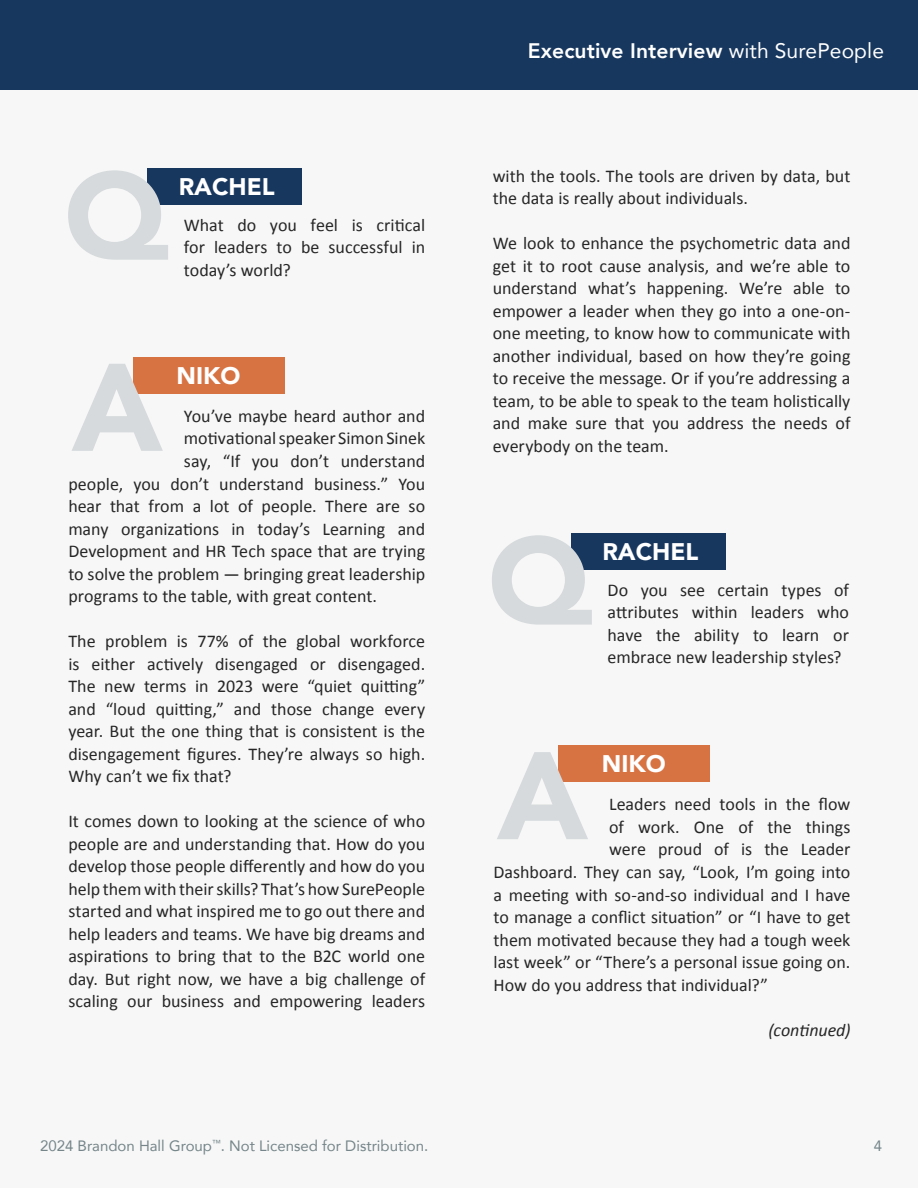
<style>
.page{position:relative;width:918px;height:1188px;background:#f7f7f7}
.page>*{position:absolute;margin:0;border:0;box-sizing:border-box;transform-origin:0 0}
.t1{font:900 123px "Avenir";color:#d6dadc}
.t2{font:900 24px "Avenir";color:#fff}
.t3{font:800 21px "Avenir";letter-spacing:.005em;color:#fff}
.body_copy{font:18px/22.5px "Calibri";color:#262626;text-align:justify}
.body_copy-2{font:italic 18px "Calibri";letter-spacing:-.005em;color:#262626}
.t4{font:15px "Avenir";color:#758589}
.s1{font-weight:400}
</style>
<div class="page">
<div style="left:0;top:0;width:918px;height:90px;background:#17375e"></div>
<div style="left:147px;top:168px;width:155px;height:36px;background:#17375e"></div>
<div style="left:571px;top:533px;width:155px;height:36px;background:#17375e"></div>
<div style="left:133px;top:357px;width:152px;height:36px;background:#d77343"></div>
<div style="left:559px;top:745px;width:151px;height:37px;background:#d77343"></div>
<p class="t1" style="left:64px;top:111px;width:106px">Q</p>
<p class="t2" style="left:179px;top:166px;width:97px">RACHEL</p>
<p class="body_copy" style="left:184px;top:213px;width:243px">What do you feel is critical for leaders to be successful in today’s world?</p>
<p class="t1" style="left:72px;top:303px;width:93px">A</p>
<p class="t2" style="left:177px;top:355px;width:65px">NIKO</p>
<p class="body_copy" style="left:184px;top:404px;width:243px">You’ve maybe heard author and motivational speaker Simon Sinek say, “If you don’t understand</p>
<p class="body_copy" style="left:68px;top:472px;width:358px">people, you don’t understand business.” You hear that from a lot of people. There are so many organizations in today’s Learning and Development and HR Tech space that are trying to solve the problem — bringing great leadership programs to the table, with great content.</p>
<p class="body_copy" style="left:68px;top:630px;width:358px">The problem is 77% of the global workforce is either actively disengaged or disengaged.<br>The new terms in 2023 were “quiet quitting” and “loud quitting,” and those change every year. But the one thing that is consistent is the disengagement figures. They’re always so high.<br>Why can’t we fix that?</p>
<p class="body_copy" style="left:68px;top:810px;width:358px">It comes down to looking at the science of who people are and understanding that. How do you develop those people differently and how do you help them with their skills? That’s how SurePeople started and what inspired me to go out there and help leaders and teams. We have big dreams and aspirations to bring that to the B2C world one day. But right now, we have a big challenge of scaling our business and empowering leaders</p>
<p class="t3" style="left:528px;top:35px;width:358px">Executive Interview <span class="s1">with SurePeople</span></p>
<p class="body_copy" style="left:493px;top:164px;width:359px">with the tools. The tools are driven by data, but the data is really about individuals.</p>
<p class="body_copy" style="left:493px;top:231px;width:359px">We look to enhance the psychometric data and get it to root cause analysis, and we’re able to understand what’s happening. We’re able to empower a leader when they go into a one-on&shy;one meeting, to know how to communicate with another individual, based on how they’re going to receive the message. Or if you’re addressing a team, to be able to speak to the team holistically and make sure that you address the needs of everybody on the team.</p>
<p class="t1" style="left:488px;top:476px;width:106px">Q</p>
<p class="t2" style="left:602px;top:531px;width:97px">RACHEL</p>
<p class="body_copy" style="left:608px;top:578px;width:243px">Do you see certain types of attributes within leaders who have the ability to learn or embrace new leadership styles?</p>
<p class="t1" style="left:497px;top:691px;width:93px">A</p>
<p class="t2" style="left:602px;top:743px;width:65px">NIKO</p>
<p class="body_copy" style="left:609px;top:792px;width:243px">Leaders need tools in the flow of work. One of the things were proud of is the Leader</p>
<p class="body_copy" style="left:494px;top:861px;width:358px">Dashboard. They can say, “Look, I’m going into a meeting with so-and-so individual and I have to manage a conflict situation” or “I have to get them motivated because they had a tough week last week” or “There’s a personal issue going on.<br>How do you address that individual?”</p>
<p class="body_copy-2" style="left:769px;top:1017px;width:83px">(continued)</p>
<p class="t4" style="left:40px;top:1133px;width:390px">2024 Brandon Hall Group<sup>™</sup>. Not Licensed for Distribution.</p>
<p class="t4" style="left:874px;top:1133px;width:10px">4</p>
</div>
